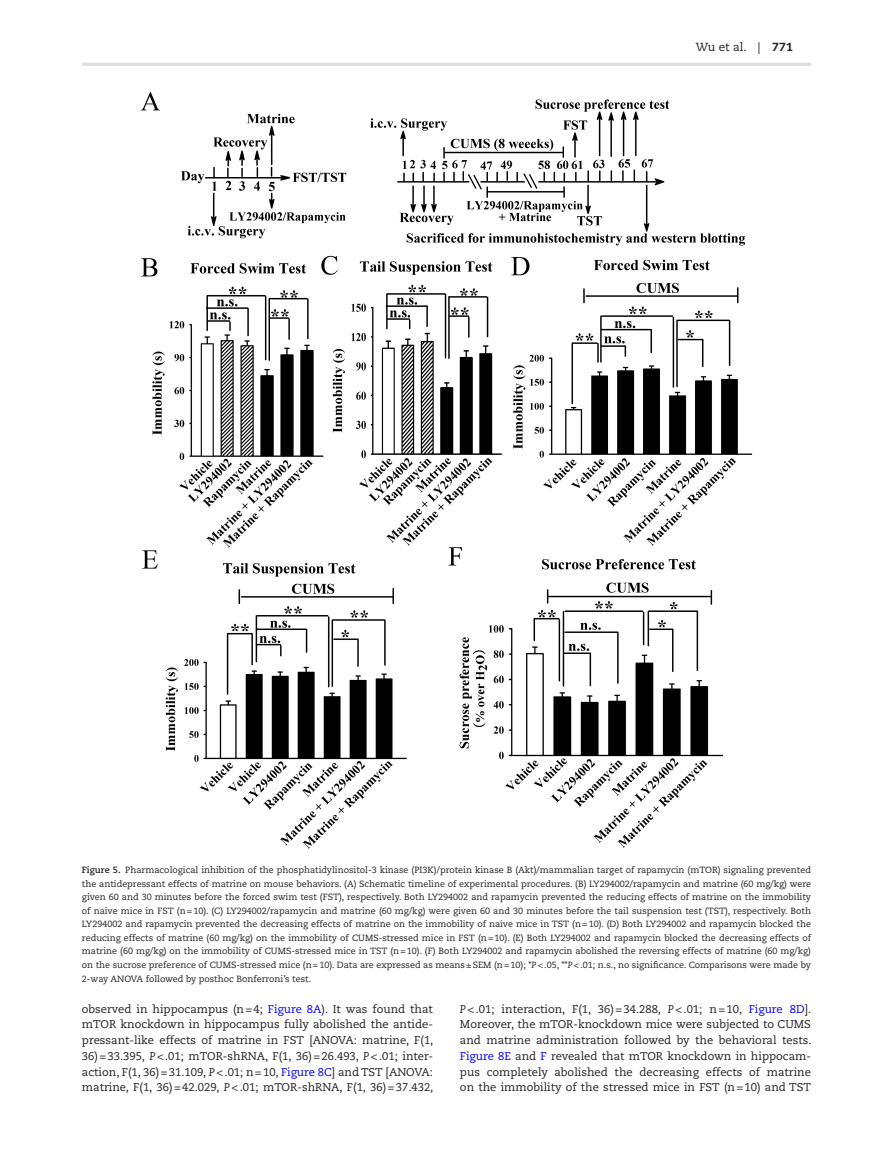
<style>
.page{position:relative;width:893px;height:1174px;background:#fff}
.page>*{position:absolute;margin:0;border:0;box-sizing:border-box;transform-origin:0 0}
.t1{font:11.7px "Caecilia LT Std";color:#231f20}
.t2{font:11.25px/15.8px "Caecilia LT Std";color:#231f20;text-align:justify}
.t3{font:9px/13.5px "Caecilia LT Std";color:#231f20;text-align:justify}
.s1{font-weight:800}
.s2{font-weight:700}
.s3{font-style:italic}
.s4{color:#00f}
</style>
<div class="page">
<hr style="left:82px;top:63px;width:729px;height:3px;background:#dcdddf">
<img style="left:140px;top:91px;width:612px;height:758px">
<p class="t1" style="left:696px;top:40px;width:99px">Wu et al. | <span class="s1">771</span></p>
<p class="t3" style="left:82px;top:863px;width:731px"><span class="s2">Figure 5.</span> Pharmacological inhibition of the phosphatidylinositol-3 kinase (PI3K)/protein kinase B (Akt)/mammalian target of rapamycin (mTOR) signaling prevented the antidepressant effects of matrine on mouse behaviors. (A) Schematic timeline of experimental procedures. (B) LY294002/rapamycin and matrine (60 mg/kg) were given 60 and 30 minutes before the forced swim test (FST), respectively. Both LY294002 and rapamycin prevented the reducing effects of matrine on the immobility of naive mice in FST (n=10). (C) LY294002/rapamycin and matrine (60 mg/kg) were given 60 and 30 minutes before the tail suspension test (TST), respectively. Both LY294002 and rapamycin prevented the decreasing effects of matrine on the immobility of naive mice in TST (n=10). (D) Both LY294002 and rapamycin blocked the reducing effects of matrine (60 mg/kg) on the immobility of CUMS-stressed mice in FST (n=10). (E) Both LY294002 and rapamycin blocked the decreasing effects of matrine (60 mg/kg) on the immobility of CUMS-stressed mice in TST (n=10). (F) Both LY294002 and rapamycin abolished the reversing effects of matrine (60 mg/kg) on the sucrose preference of CUMS-stressed mice (n=10). Data are expressed as means±SEM (n=10); *<span class="s3">P&lt;</span>.05, **<span class="s3">P&lt;</span>.01; n.s., no significance. Comparisons were made by 2-way ANOVA followed by posthoc Bonferroni’s test.</p>
<p class="t2" style="left:82px;top:1001px;width:353px">observed in hippocampus (n=4; <span class="s4">Figure 8A</span>). It was found that mTOR knockdown in hippocampus fully abolished the antide&shy;pressant-like effects of matrine in FST [ANOVA: matrine, F(1, 36)=33.395, <span class="s3">P&lt;</span>.01; mTOR-shRNA, F(1, 36)=26.493, <span class="s3">P&lt;</span>.01; inter&shy;action, F(1, 36)=31.109, <span class="s3">P&lt;</span>.01; n=10, <span class="s4">Figure 8C</span>] and TST [ANOVA: matrine, F(1, 36)=42.029, <span class="s3">P&lt;</span>.01; mTOR-shRNA, F(1, 36)=37.432,</p>
<p class="t2" style="left:460px;top:1001px;width:353px"><span class="s3">P&lt;</span>.01; interaction, F(1, 36)=34.288, <span class="s3">P&lt;</span>.01; n=10, <span class="s4">Figure 8D</span>].<br>Moreover, the mTOR-knockdown mice were subjected to CUMS and matrine administration followed by the behavioral tests.<br><span class="s4">Figure 8E</span> and <span class="s4">F</span> revealed that mTOR knockdown in hippocam&shy;pus completely abolished the decreasing effects of matrine on the immobility of the stressed mice in FST (n=10) and TST</p>
</div>
